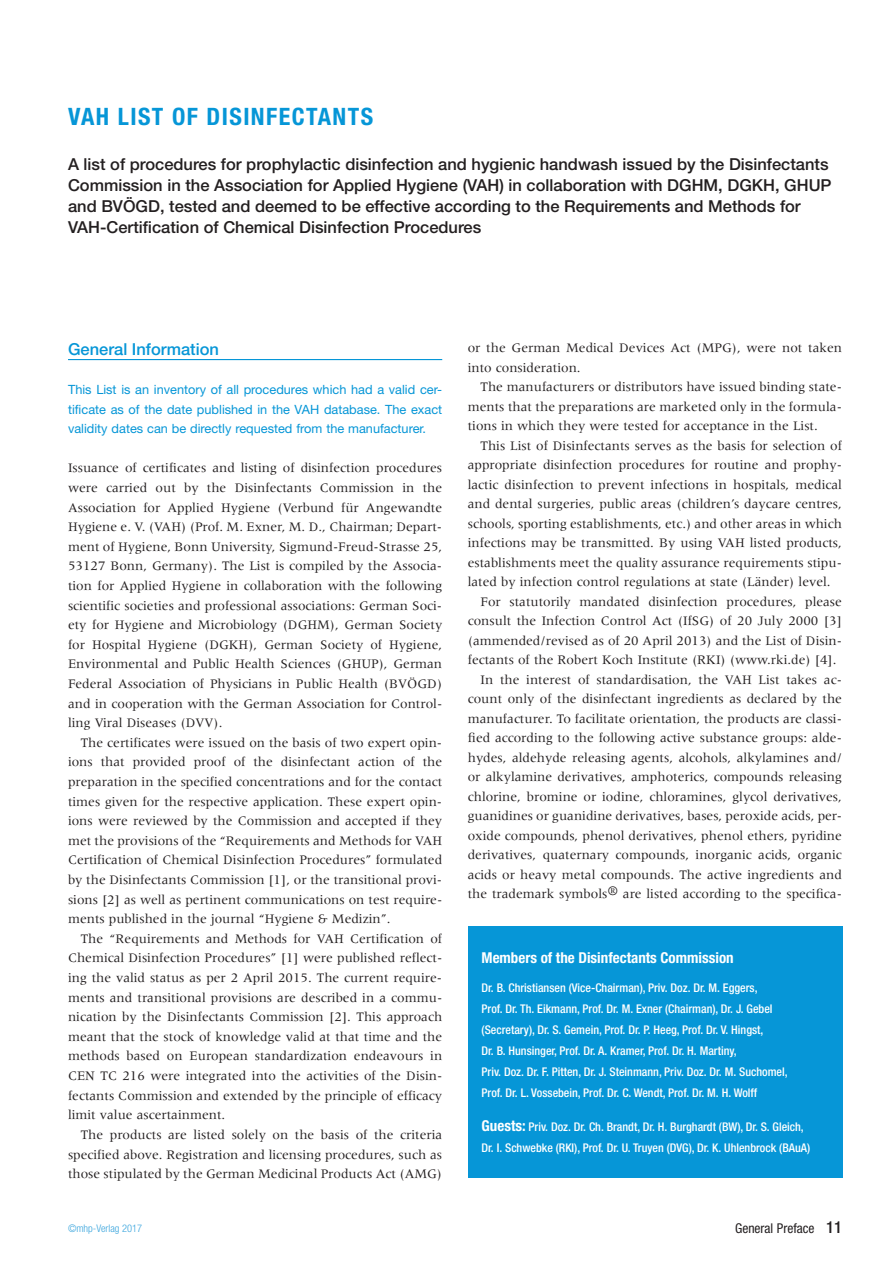
<style>
.page{position:relative;width:893px;height:1263px;background:#fff}
.page>*{position:absolute;margin:0;border:0;box-sizing:border-box;transform-origin:0 0}
.t1{font:700 condensed 24px "Helvetica Neue";letter-spacing:.06em;color:#0696d7}
.t2{font:500 16.5px/21px "Helvetica Neue";color:#231f20}
.t3{font:500 16.5px "Helvetica Neue";color:#0696d7}
.t4{font:700 condensed 15px "Helvetica Neue";color:#fff}
.t5{font:13.5px/19.6px "Meridien";color:#231f20;text-align:justify}
.t6{font:condensed 13.5px "Helvetica Neue";color:#231f20}
.t7{font:12.75px/19.6px "Helvetica Neue";color:#0696d7;text-align:justify}
.t8{font:500 condensed 12px/21px "Helvetica Neue";color:#fff}
.t9{font:300 condensed 10.5px "Helvetica Neue";color:#3aa5dd}
.s1{font-weight:700;font-size:15px}
.s2{font-weight:500;font-size:16.5px}
</style>
<div class="page">
<hr style="left:68px;top:359px;width:374px;height:1px;background:#0696d7">
<div style="left:469px;top:926px;width:374px;height:251px;background:#0696d7"></div>
<h1 class="t1" style="left:68px;top:102px;width:307px">VAH LIST OF DISINFECTANTS</h1>
<p class="t2" style="left:68px;top:153px;width:765px">A list of procedures for prophylactic disinfection and hygienic handwash issued by the Disinfectants Commission in the Association for Applied Hygiene (VAH) in collaboration with DGHM, DGKH, GHUP and BVÖGD, tested and deemed to be effective according to the Requirements and Methods for VAH-Certification of Chemical Disinfection Procedures</p>
<p class="t3" style="left:68px;top:339px;width:152px">General Information</p>
<p class="t7" style="left:68px;top:379px;width:376px">This List is an inventory of all procedures which had a valid cer&shy;tificate as of the date published in the VAH database. The exact validity dates can be directly requested from the manufacturer.</p>
<p class="t5" style="left:68px;top:458px;width:376px">Issuance of certificates and listing of disinfection procedures were carried out by the Disinfectants Commission in the Association for Applied Hygiene (Verbund für Angewandte Hygiene e. V. (VAH) (Prof. M. Exner, M. D., Chairman; Depart&shy;ment of Hygiene, Bonn University, Sigmund-Freud-Strasse 25, 53127 Bonn, Germany). The List is compiled by the Associa&shy;tion for Applied Hygiene in collaboration with the following scientific societies and professional associations: German Soci&shy;ety for Hygiene and Microbiology (DGHM), German Society for Hospital Hygiene (DGKH), German Society of Hygiene, Environmental and Public Health Sciences (GHUP), German Federal Association of Physicians in Public Health (BVÖGD) and in cooperation with the German Association for Control&shy;ling Viral Diseases (DVV).</p>
<p class="t5" style="left:68px;top:733px;width:376px;text-indent:13px">The certificates were issued on the basis of two expert opin&shy;ions that provided proof of the disinfectant action of the preparation in the specified concentrations and for the contact times given for the respective application. These expert opin&shy;ions were reviewed by the Commission and accepted if they met the provisions of the “Requirements and Methods for VAH Certification of Chemical Disinfection Procedures” formulated by the Disinfectants Commission [1], or the transitional provi&shy;sions [2] as well as pertinent communications on test require&shy;ments published in the journal “Hygiene &amp; Medizin”.</p>
<p class="t5" style="left:68px;top:929px;width:376px;text-indent:13px">The “Requirements and Methods for VAH Certification of Chemical Disinfection Procedures” [1] were published reflect&shy;ing the valid status as per 2 April 2015. The current require&shy;ments and transitional provisions are described in a commu&shy;nication by the Disinfectants Commission [2]. This approach meant that the stock of knowledge valid at that time and the methods based on European standardization endeavours in CEN TC 216 were integrated into the activities of the Disin&shy;fectants Commission and extended by the principle of efficacy limit value ascertainment.</p>
<p class="t5" style="left:68px;top:1125px;width:376px;text-indent:13px">The products are listed solely on the basis of the criteria specified above. Registration and licensing procedures, such as those stipulated by the German Medicinal Products Act (AMG)</p>
<p class="t5" style="left:468px;top:338px;width:376px">or the German Medical Devices Act (MPG), were not taken into consideration.</p>
<p class="t5" style="left:468px;top:377px;width:376px;text-indent:13px">The manufacturers or distributors have issued binding state&shy;ments that the preparations are marketed only in the formula&shy;tions in which they were tested for acceptance in the List.</p>
<p class="t5" style="left:480px;top:436px;width:363px">This List of Disinfectants serves as the basis for selection of</p>
<p class="t5" style="left:468px;top:455px;width:376px">appropriate disinfection procedures for routine and prophy-</p>
<p class="t5" style="left:468px;top:475px;width:376px">lactic disinfection to prevent infections in hospitals, medical</p>
<p class="t5" style="left:468px;top:494px;width:376px">and dental surgeries, public areas (children’s daycare centres,</p>
<p class="t5" style="left:468px;top:514px;width:376px">schools, sporting establishments, etc.) and other areas in which</p>
<p class="t5" style="left:468px;top:533px;width:376px">infections may be transmitted. By using VAH listed products,</p>
<p class="t5" style="left:468px;top:553px;width:376px">establishments meet the quality assurance requirements stipu-</p>
<p class="t5" style="left:468px;top:572px;width:364px">lated by infection control regulations at state (Länder) level.</p>
<p class="t5" style="left:480px;top:592px;width:363px">For statutorily mandated disinfection procedures, please</p>
<p class="t5" style="left:468px;top:611px;width:376px">consult the Infection Control Act (IfSG) of 20 July 2000 [3]</p>
<p class="t5" style="left:468px;top:631px;width:376px">(ammended/revised as of 20 April 2013) and the List of Disin-</p>
<p class="t5" style="left:468px;top:650px;width:370px">fectants of the Robert Koch Institute (RKI) (www.rki.de) [4].</p>
<p class="t5" style="left:480px;top:670px;width:363px">In the interest of standardisation, the VAH List takes ac-</p>
<p class="t5" style="left:468px;top:689px;width:376px">count only of the disinfectant ingredients as declared by the</p>
<p class="t5" style="left:468px;top:709px;width:376px">manufacturer. To facilitate orientation, the products are classi-</p>
<p class="t5" style="left:468px;top:728px;width:376px">fied according to the following active substance groups: alde-</p>
<p class="t5" style="left:468px;top:748px;width:376px">hydes, aldehyde releasing agents, alcohols, alkylamines and/</p>
<p class="t5" style="left:468px;top:767px;width:376px">or alkylamine derivatives, amphoterics, compounds releasing</p>
<p class="t5" style="left:468px;top:787px;width:376px">chlorine, bromine or iodine, chloramines, glycol derivatives,</p>
<p class="t5" style="left:468px;top:806px;width:376px">guanidines or guanidine derivatives, bases, peroxide acids, per-</p>
<p class="t5" style="left:468px;top:826px;width:376px">oxide compounds, phenol derivatives, phenol ethers, pyridine</p>
<p class="t5" style="left:468px;top:845px;width:376px">derivatives, quaternary compounds, inorganic acids, organic</p>
<p class="t5" style="left:468px;top:865px;width:376px">acids or heavy metal compounds. The active ingredients and</p>
<p class="t5" style="left:468px;top:884px;width:376px">the trademark symbols® are listed according to the specifica-</p>
<p class="t4" style="left:482px;top:948px;width:254px">Members of the Disinfectants Commission</p>
<p class="t8" style="left:482px;top:977px;width:308px">Dr. B. Christiansen (Vice-Chairman), Priv. Doz. Dr. M. Eggers,<br>Prof. Dr. Th. Eikmann, Prof. Dr. M. Exner (Chairman), Dr. J. Gebel (Secretary), Dr. S. Gemein, Prof. Dr. P. Heeg, Prof. Dr. V. Hingst,<br>Dr. B. Hunsinger, Prof. Dr. A. Kramer, Prof. Dr. H. Martiny,<br>Priv. Doz. Dr. F. Pitten, Dr. J. Steinmann, Priv. Doz. Dr. M. Suchomel, Prof. Dr. L. Vossebein, Prof. Dr. C. Wendt, Prof. Dr. M. H. Wolff</p>
<p class="t8" style="left:482px;top:1116px;width:330px"><span class="s1">Guests:</span> Priv. Doz. Dr. Ch. Brandt, Dr. H. Burghardt (BW), Dr. S. Gleich,<br>Dr. I. Schwebke (RKI), Prof. Dr. U. Truyen (DVG), Dr. K. Uhlenbrock (BAuA)</p>
<p class="t9" style="left:68px;top:1222px;width:76px">©mhp-Verlag 2017</p>
<p class="t6" style="left:735px;top:1220px;width:108px">General Preface <span class="s2">11</span></p>
</div>
